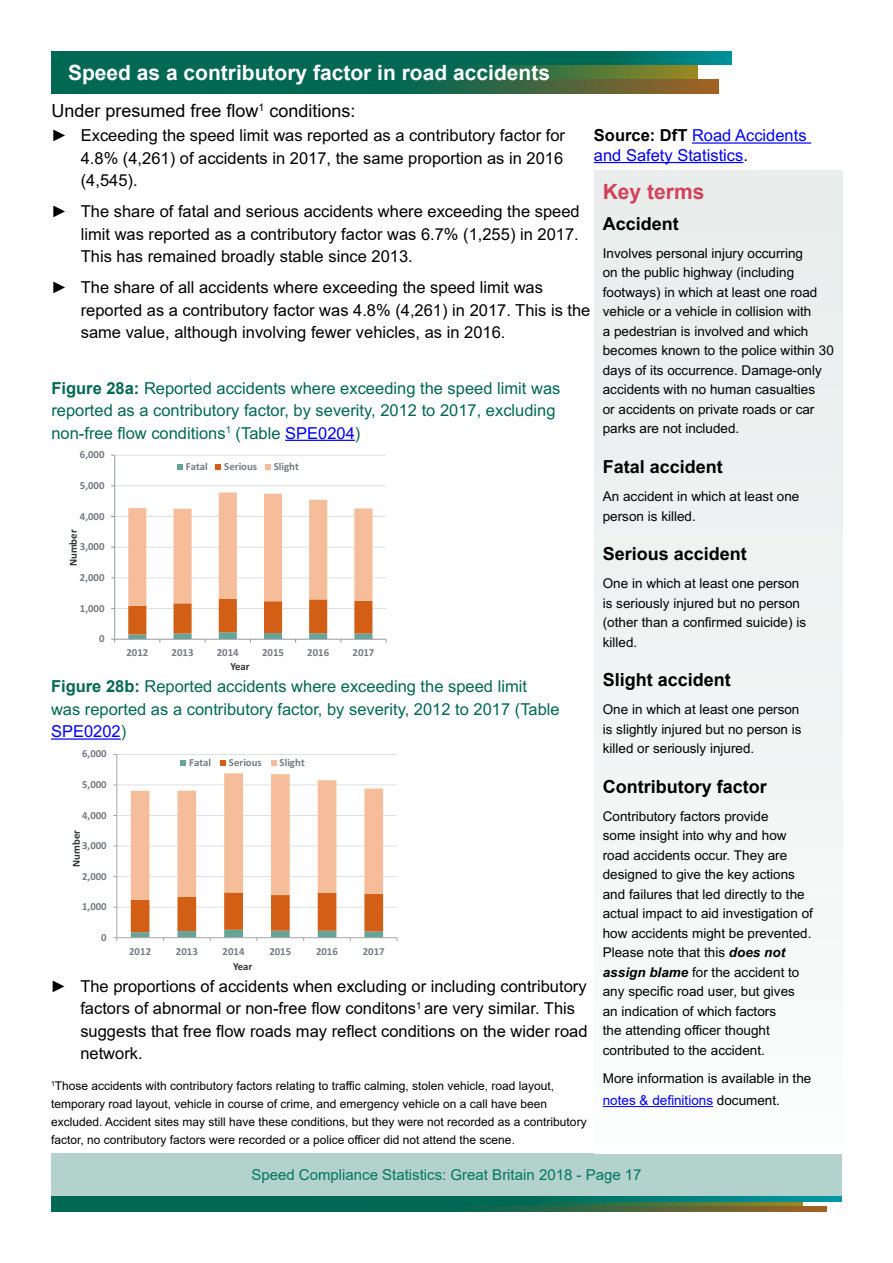
<style>
.page{position:relative;width:893px;height:1263px;background:#fff}
.page>*{position:absolute;margin:0;border:0;box-sizing:border-box;transform-origin:0 0}
.t1{font:700 21px "Arial";color:#fff}
.t2{font:700 21px "Arial";color:#d4415a}
.Front_page_main_text{font:18px "Arial Bold MT2";color:#000}
.t3{font:18px "Arial MT2";color:#000}
.Front_page_main_text-2{font:700 18px "Arial";color:#000}
.t4{font:16.5px/22.5px "Arial MT2";color:#000}
.t5{font:16.5px/22.5px "Arial";color:#000;text-align:justify}
.Front_page_main_text-3{font:16.5px/22.5px "Arial";color:#006853}
.Front_page_main_text-4{font:16.5px/19.5px "Arial";color:#00f}
.t6{font:15px "Arial MT2";color:#007662}
.Front_page_main_text-5{font:13.5px/19.5px "Arial";color:#000}
.Front_page_main_text-6{font:13.5px "Arial MT2";color:#00f}
.t7{font:12px/18px "Arial MT2";color:#000}
.t8{font:700 10.8px "Calibri";color:#767a81}
.t9{font:700 10.8px "Calibri";color:#323437}
.s1{font-family:"Arial"}
.s2{font-weight:700;color:#000}
.s3{color:#000}
.s4{font-family:"Arial MT2"}
.s5{font-weight:700}
.s6{color:#00f}
.s7{font-weight:700;font-style:italic}
.s8{font-family:"Arial";color:#000}
.s9{color:#006853}
</style>
<div class="page">
<div style="left:51px;top:1153px;width:791px;height:43px;background:#b3d2cb"></div>
<svg style="left:51px;top:1201px;width:752px;height:5px;background:#156e4e"></svg>
<svg style="left:51px;top:1196px;width:791px;height:5px;background:#007164"></svg>
<svg style="left:51px;top:1206px;width:775px;height:6px;background:#256647"></svg>
<div style="left:594px;top:171px;width:248px;height:982px;background:#f0f3f3"></div>
<hr style="left:603px;top:1106px;width:110px;height:1px;background:#00f">
<hr style="left:692px;top:142px;width:119px;height:2px;background:#00f">
<hr style="left:594px;top:162px;width:149px;height:1px;background:#00f">
<hr style="left:51px;top:738px;width:70px;height:2px;background:#00f">
<hr style="left:285px;top:440px;width:70px;height:1px;background:#00f">
<svg style="left:51px;top:65px;width:647px;height:15px;background:#1b6d4a"></svg>
<svg style="left:51px;top:51px;width:680px;height:14px;background:#006b59"></svg>
<svg style="left:51px;top:80px;width:667px;height:14px;background:#256647"></svg>
<hr style="left:115px;top:608px;width:271px;height:1px;background:#dfe0e2">
<hr style="left:115px;top:578px;width:271px;height:1px;background:#dfe0e2">
<hr style="left:115px;top:547px;width:271px;height:1px;background:#dfe0e2">
<hr style="left:115px;top:516px;width:271px;height:1px;background:#dfe0e2">
<hr style="left:115px;top:486px;width:271px;height:1px;background:#dfe0e2">
<hr style="left:115px;top:455px;width:271px;height:1px;background:#dfe0e2">
<hr style="left:114px;top:455px;width:1px;height:184px;background:#95999f">
<hr style="left:115px;top:639px;width:271px;height:1px;background:#95999f">
<svg style="left:128px;top:492px;width:244px;height:151px"></svg>
<svg style="left:177px;top:464px;width:6px;height:6px"></svg>
<svg style="left:215px;top:464px;width:6px;height:6px"></svg>
<svg style="left:265px;top:464px;width:6px;height:6px"></svg>
<hr style="left:117px;top:907px;width:280px;height:1px;background:#dfe0e2">
<hr style="left:117px;top:876px;width:280px;height:1px;background:#dfe0e2">
<hr style="left:117px;top:846px;width:280px;height:1px;background:#dfe0e2">
<hr style="left:117px;top:815px;width:280px;height:1px;background:#dfe0e2">
<hr style="left:117px;top:785px;width:280px;height:1px;background:#dfe0e2">
<hr style="left:117px;top:754px;width:280px;height:1px;background:#dfe0e2">
<hr style="left:117px;top:754px;width:1px;height:184px;background:#a6a6a6">
<hr style="left:117px;top:937px;width:280px;height:1px;background:#a6a6a6">
<svg style="left:113px;top:937px;width:5px;height:4px"></svg>
<svg style="left:131px;top:773px;width:252px;height:168px"></svg>
<svg style="left:180px;top:760px;width:6px;height:6px"></svg>
<svg style="left:220px;top:760px;width:6px;height:6px"></svg>
<svg style="left:271px;top:760px;width:6px;height:6px"></svg>
<p class="t1" style="left:68px;top:58px;width:483px">Speed as a contributory factor in road accidents</p>
<p class="t3" style="left:51px;top:98px;width:305px">Under presumed free flow<sup>1</sup> <span class="s1">conditions:</span></p>
<p class="Front_page_main_text-4" style="left:594px;top:126px;width:214px"><span class="s2">Source: DfT</span> Road Accidents and Safety Statistics<span class="s3">.</span></p>
<p class="t5" style="left:81px;top:124px;width:486px;text-indent:-30px"><span class="s4">►</span> Exceeding the speed limit was reported as a contributory factor for <span class="s4">4.8% (4,261) of accidents in 2017, the same proportion as in 2016 </span>(4,545).</p>
<p class="t5" style="left:81px;top:200px;width:500px;text-indent:-30px"><span class="s4">►</span> The share of fatal and serious accidents where exceeding the speed <span class="s4">limit was reported as a contributory factor was 6.7% (1,255) in 2017.<br></span>This has remained broadly stable since 2013.</p>
<p class="t4" style="left:81px;top:276px;width:511px;text-indent:-30px">► <span class="s1">The share of all accidents where exceeding the speed limit was </span>reported as a contributory factor was 4.8% (4,261) in 2017. This is the same value, although involving fewer vehicles, as in 2016.</p>
<p class="Front_page_main_text-3" style="left:51px;top:376px;width:510px"><span class="s5">Figure 28a:</span> Reported accidents where exceeding the speed limit was reported as a contributory factor, by severity, 2012 to 2017, excluding <span class="s4">non-free flow conditions</span><sup>1</sup> (Table <span class="s6">SPE0204</span>)</p>
<p class="t2" style="left:603px;top:177px;width:103px">Key terms</p>
<p class="Front_page_main_text" style="left:603px;top:211px;width:78px">Accident</p>
<p class="Front_page_main_text-5" style="left:603px;top:243px;width:233px">Involves personal injury occurring<br>on the public highway (including footways) in which at least one road vehicle or a vehicle in collision with<br>a pedestrian is involved and which becomes known to the police within 30 days of its occurrence. Damage-only accidents with no human casualties<br>or accidents on private roads or car parks are not included.</p>
<p class="Front_page_main_text" style="left:603px;top:454px;width:122px">Fatal accident</p>
<p class="Front_page_main_text-5" style="left:603px;top:486px;width:198px">An accident in which at least one person is killed.</p>
<p class="Front_page_main_text" style="left:603px;top:541px;width:146px">Serious accident</p>
<p class="Front_page_main_text-5" style="left:603px;top:573px;width:205px">One in which at least one person is seriously injured but no person <span class="s4">(other than a confirmed suicide) is </span>killed.</p>
<p class="Front_page_main_text-2" style="left:603px;top:667px;width:130px">Slight accident</p>
<p class="Front_page_main_text-5" style="left:603px;top:699px;width:200px">One in which at least one person is slightly injured but no person is killed or seriously injured.</p>
<p class="Front_page_main_text-2" style="left:603px;top:773px;width:165px">Contributory factor</p>
<p class="Front_page_main_text-5" style="left:603px;top:806px;width:212px">Contributory factors provide<br>some insight into why and how road accidents occur. They are designed to give the key actions and failures that led directly to the actual impact to aid investigation of how accidents might be prevented.<br>Please note that this <span class="s7">does not assign blame</span> for the accident to <span class="s4">any specific road user, but gives </span>an indication of which factors<br><span class="s4">the attending officer thought </span>contributed to the accident.</p>
<p class="Front_page_main_text-5" style="left:603px;top:1068px;width:210px">More information is available in the</p>
<p class="Front_page_main_text-6" style="left:603px;top:1091px;width:179px">notes &amp; definitions <span class="s8">document.</span></p>
<p class="t8" style="left:80px;top:447px;width:26px">6,000</p>
<p class="t8" style="left:186px;top:459px;width:24px">Fatal</p>
<p class="t8" style="left:224px;top:459px;width:35px">Serious</p>
<p class="t8" style="left:274px;top:459px;width:27px">Slight</p>
<p class="t8" style="left:80px;top:478px;width:26px">5,000</p>
<p class="t8" style="left:80px;top:508px;width:26px">4,000</p>
<p class="t9" style="left:66px;top:566px;width:38px;rotate:-90deg">Number</p>
<p class="t8" style="left:80px;top:539px;width:26px">3,000</p>
<p class="t8" style="left:80px;top:570px;width:26px">2,000</p>
<p class="t8" style="left:80px;top:600px;width:26px">1,000</p>
<p class="t8" style="left:99px;top:631px;width:7px">0</p>
<p class="t8" style="left:126px;top:645px;width:23px">2012</p>
<p class="t8" style="left:172px;top:645px;width:23px">2013</p>
<p class="t8" style="left:217px;top:645px;width:23px">2014</p>
<p class="t8" style="left:262px;top:645px;width:23px">2015</p>
<p class="t8" style="left:307px;top:645px;width:23px">2016</p>
<p class="t8" style="left:352px;top:645px;width:23px">2017</p>
<p class="t9" style="left:230px;top:659px;width:21px">Year</p>
<p class="Front_page_main_text-3" style="left:51px;top:675px;width:510px"><span class="s5">Figure 28b:</span> Reported accidents where exceeding the speed limit was reported as a contributory factor, by severity, 2012 to 2017 (Table</p>
<p class="Front_page_main_text-4" style="left:51px;top:722px;width:77px">SPE0202<span class="s9">)</span></p>
<p class="t8" style="left:82px;top:746px;width:26px">6,000</p>
<p class="t8" style="left:189px;top:755px;width:23px">Fatal</p>
<p class="t8" style="left:229px;top:755px;width:34px">Serious</p>
<p class="t8" style="left:280px;top:755px;width:27px">Slight</p>
<p class="t8" style="left:82px;top:777px;width:26px">5,000</p>
<p class="t8" style="left:82px;top:807px;width:26px">4,000</p>
<p class="t9" style="left:69px;top:867px;width:38px;rotate:-90deg">Number</p>
<p class="t8" style="left:82px;top:838px;width:26px">3,000</p>
<p class="t8" style="left:82px;top:868px;width:26px">2,000</p>
<p class="t8" style="left:82px;top:899px;width:26px">1,000</p>
<p class="t8" style="left:101px;top:929px;width:7px">0</p>
<p class="t8" style="left:129px;top:943px;width:23px">2012</p>
<p class="t8" style="left:176px;top:943px;width:23px">2013</p>
<p class="t8" style="left:223px;top:943px;width:23px">2014</p>
<p class="t8" style="left:269px;top:943px;width:23px">2015</p>
<p class="t8" style="left:316px;top:943px;width:23px">2016</p>
<p class="t8" style="left:363px;top:943px;width:23px">2017</p>
<p class="t9" style="left:233px;top:959px;width:21px">Year</p>
<p class="t4" style="left:80px;top:974px;width:509px;text-indent:-30px">► <span class="s1">The proportions of accidents when excluding or including contributory </span>factors of abnormal or non-free flow conditons<sup>1</sup> <span class="s1">are very similar. This </span>suggests that free flow roads may reflect conditions on the wider road <span class="s1">network.</span></p>
<p class="t7" style="left:51px;top:1076px;width:537px"><sup>1</sup>Those accidents with contributory factors relating to traffic calming, stolen vehicle, road layout, <span class="s1">temporary road layout, vehicle in course of crime, and emergency vehicle on a call have been excluded. Accident sites may still have these conditions, but they were not recorded as a contributory </span>factor, no contributory factors were recorded or a police officer did not attend the scene.</p>
<p class="t6" style="left:251px;top:1165px;width:392px">Speed Compliance Statistics: Great Britain 2018 - Page 17</p>
</div>
